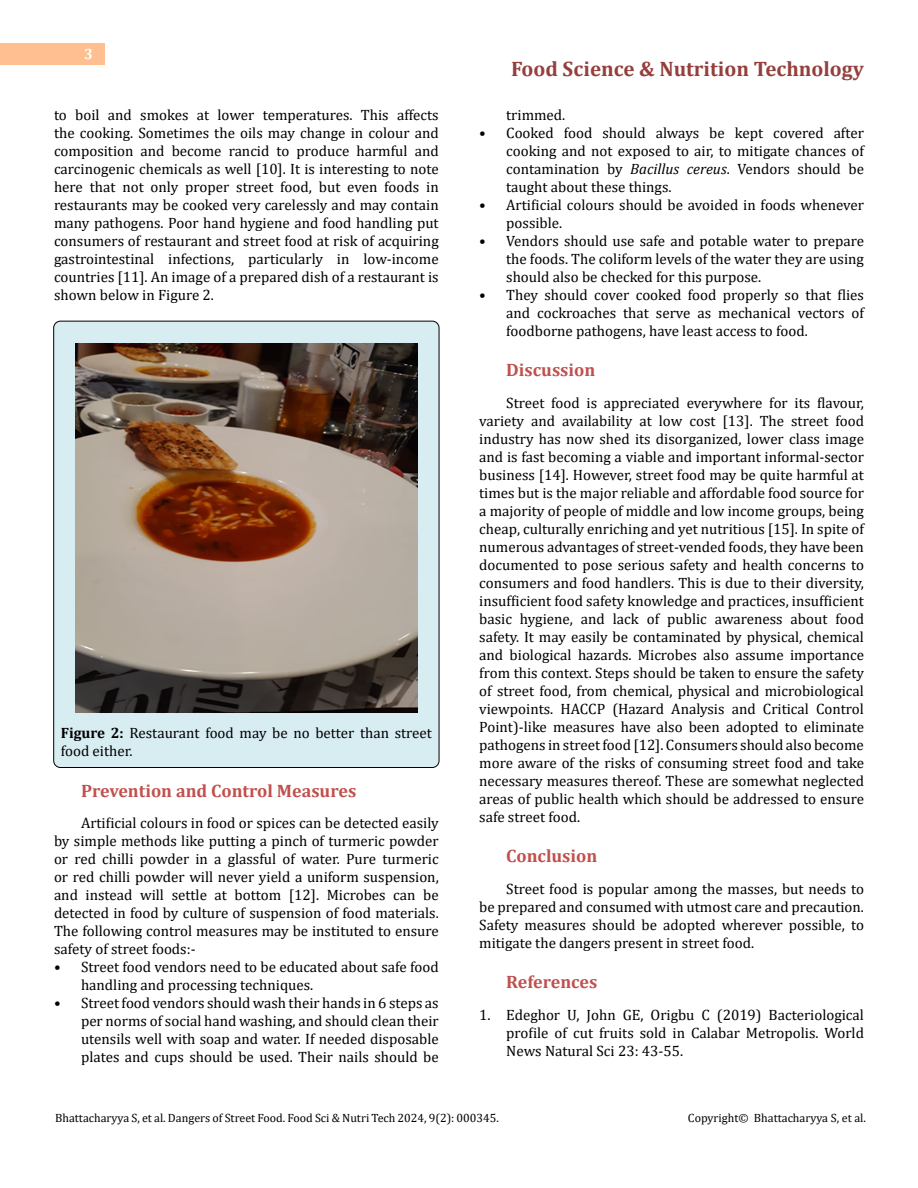
<style>
.page{position:relative;width:918px;height:1188px;background:#fff}
.page>*{position:absolute;margin:0;border:0;box-sizing:border-box;transform-origin:0 0}
.t1{font:700 21px "Cambria";color:#953f3c}
.t2{font:700 18px "Cambria";color:#c0504d}
.t3{font:15px/18px "Cambria";color:#000;text-align:justify}
.t4{font:700 15px "Cambria";color:#fff}
.t5{font:12px "Cambria";color:#000}
.s1{font-weight:700}
.s2{font-style:italic}
</style>
<div class="page">
<div style="left:0;top:43px;width:105px;height:21px;background:#ffbf91"></div>
<div style="left:54px;top:321px;width:385px;height:447px;background:#d8edf2;border-radius:7px"></div>
<img style="left:76px;top:344px;width:342px;height:368px">
<p class="t4" style="left:84px;top:44px;width:10px">3</p>
<p class="t3" style="left:54px;top:105px;width:386px">to boil and smokes at lower temperatures. This affects the cooking. Sometimes the oils may change in colour and composition and become rancid to produce harmful and carcinogenic chemicals as well [10]. It is interesting to note here that not only proper street food, but even foods in restaurants may be cooked very carelessly and may contain many pathogens. Poor hand hygiene and food handling put consumers of restaurant and street food at risk of acquiring gastrointestinal infections, particularly in low-income countries [11]. An image of a prepared dish of a restaurant is shown below in Figure 2.</p>
<p class="t3" style="left:61px;top:724px;width:373px"><span class="s1">Figure 2:</span> Restaurant food may be no better than street food either.</p>
<p class="t2" style="left:81px;top:778px;width:277px">Prevention and Control Measures</p>
<p class="t3" style="left:54px;top:814px;width:386px;text-indent:27px">Artificial colours in food or spices can be detected easily by simple methods like putting a pinch of turmeric powder or red chilli powder in a glassful of water. Pure turmeric or red chilli powder will never yield a uniform suspension, and instead will settle at bottom [12]. Microbes can be detected in food by culture of suspension of food materials.<br>The following control measures may be instituted to ensure safety of street foods:-</p>
<p class="t3" style="left:81px;top:958px;width:359px;text-indent:-27px">• Street food vendors need to be educated about safe food handling and processing techniques.</p>
<p class="t3" style="left:81px;top:994px;width:359px;text-indent:-27px">• Street food vendors should wash their hands in 6 steps as per norms of social hand washing, and should clean their utensils well with soap and water. If needed disposable plates and cups should be used. Their nails should be</p>
<h1 class="t1" style="left:511px;top:54px;width:354px">Food Science &amp; Nutrition Technology</h1>
<p class="t3" style="left:506px;top:105px;width:61px">trimmed.</p>
<p class="t3" style="left:506px;top:123px;width:359px;text-indent:-27px">• Cooked food should always be kept covered after cooking and not exposed to air, to mitigate chances of contamination by <span class="s2">Bacillus cereus</span>. Vendors should be taught about these things.</p>
<p class="t3" style="left:506px;top:195px;width:359px;text-indent:-27px">• Artificial colours should be avoided in foods whenever possible.</p>
<p class="t3" style="left:506px;top:231px;width:359px;text-indent:-27px">• Vendors should use safe and potable water to prepare the foods. The coliform levels of the water they are using should also be checked for this purpose.</p>
<p class="t3" style="left:506px;top:285px;width:359px;text-indent:-27px">• They should cover cooked food properly so that flies and cockroaches that serve as mechanical vectors of foodborne pathogens, have least access to food.</p>
<p class="t2" style="left:506px;top:357px;width:91px">Discussion</p>
<p class="t3" style="left:479px;top:393px;width:386px;text-indent:27px">Street food is appreciated everywhere for its flavour, variety and availability at low cost [13]. The street food industry has now shed its disorganized, lower class image and is fast becoming a viable and important informal-sector business [14]. However, street food may be quite harmful at times but is the major reliable and affordable food source for a majority of people of middle and low income groups, being cheap, culturally enriching and yet nutritious [15]. In spite of numerous advantages of street-vended foods, they have been documented to pose serious safety and health concerns to consumers and food handlers. This is due to their diversity, insufficient food safety knowledge and practices, insufficient basic hygiene, and lack of public awareness about food safety. It may easily be contaminated by physical, chemical and biological hazards. Microbes also assume importance from this context. Steps should be taken to ensure the safety of street food, from chemical, physical and microbiological viewpoints. HACCP (Hazard Analysis and Critical Control Point)-like measures have also been adopted to eliminate pathogens in street food [12]. Consumers should also become more aware of the risks of consuming street food and take necessary measures thereof. These are somewhat neglected areas of public health which should be addressed to ensure safe street food.</p>
<p class="t2" style="left:506px;top:843px;width:93px">Conclusion</p>
<p class="t3" style="left:479px;top:879px;width:386px;text-indent:27px">Street food is popular among the masses, but needs to be prepared and consumed with utmost care and precaution.<br>Safety measures should be adopted wherever possible, to mitigate the dangers present in street food.</p>
<p class="t2" style="left:506px;top:969px;width:93px">References</p>
<p class="t3" style="left:506px;top:1005px;width:359px;text-indent:-27px">1. Edeghor U, John GE, Origbu C (2019) Bacteriological profile of cut fruits sold in Calabar Metropolis. World News Natural Sci 23: 43-55.</p>
<p class="t5" style="left:55px;top:1111px;width:445px">Bhattacharyya S, et al. Dangers of Street Food. Food Sci &amp; Nutri Tech 2024, 9(2): 000345.</p>
<p class="t5" style="left:688px;top:1111px;width:180px">Copyright© Bhattacharyya S, et al.</p>
</div>
